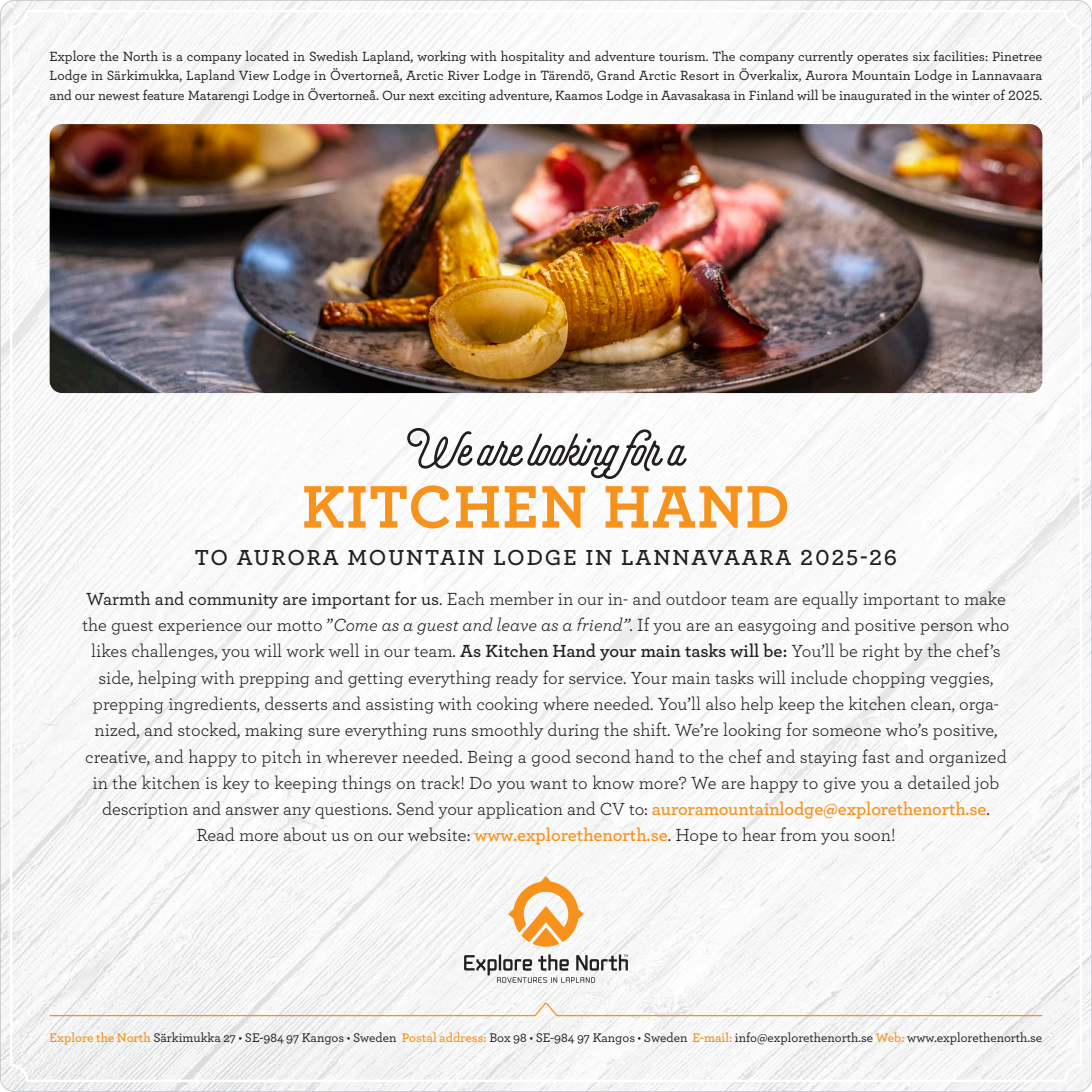
<style>
.page{position:relative;width:1092px;height:1092px;background:#fff}
.page>*{position:absolute;margin:0;border:0;box-sizing:border-box;transform-origin:0 0}
.t1{font:700 63px "Archer";letter-spacing:.02em;color:#f7931d}
.t2{font:900 51.98px "Selfie";color:#231f20}
.t3{font:600 22.75px "Archer";letter-spacing:.08em;color:#231f20}
.t4{font:18.38px/26.2px "Archer";color:#231f20;text-align:center}
.t5{font:500 14px/19.6px "Archer";letter-spacing:-.005em;color:#231f20;text-align:justify}
.t6{font:500 13.12px "Archer";color:#231f20}
.s1{font-weight:500}
.s2{font-style:italic}
.s3{font-weight:600}
.s4{font-weight:600;color:#f7931d}
</style>
<div class="page">
<img style="left:0;top:0;width:1091px;height:1091px">
<svg style="left:508px;top:876px;width:75px;height:70px"></svg>
<svg style="left:464px;top:954px;width:164px;height:28px"></svg>
<svg style="left:50px;top:1002px;width:992px;height:14px"></svg>
<img style="left:50px;top:124px;width:992px;height:269px">
<p class="t5" style="left:50px;top:46px;width:994px">Explore the North is a company located in Swedish Lapland, working with hospitality and adventure tourism. The company currently operates six facilities: Pinetree Lodge in Särkimukka, Lapland View Lodge in Övertorneå, Arctic River Lodge in Tärendö, Grand Arctic Resort in Överkalix, Aurora Mountain Lodge in Lannavaara and our newest feature Matarengi Lodge in Övertorneå. Our next exciting adventure, Kaamos Lodge in Aavasakasa in Finland will be inaugurated in the winter of 2025.</p>
<p class="t2" style="left:407px;top:417px;width:279px">We are looking for a</p>
<p class="t1" style="left:302px;top:457px;width:489px">KITCHEN HAND</p>
<p class="t3" style="left:195px;top:540px;width:703px">TO AURORA MOUNTAIN LODGE IN LANNAVAARA 2025-26</p>
<p class="t4" style="left:82px;top:584px;width:928px"><span class="s1">Warmth and community are important for us</span>. Each member in our in- and outdoor team are equally important to make the guest experience our motto ”<span class="s2">Come as a guest and leave as a friend”</span>. If you are an easygoing and positive person who likes challenges, you will work well in our team. <span class="s3">As Kitchen Hand your main tasks will be:</span> You’ll be right by the chef’s side, helping with prepping and getting everything ready for service. Your main tasks will include chopping veggies, prepping ingredients, desserts and assisting with cooking where needed. You’ll also help keep the kitchen clean, orga&shy;nized, and stocked, making sure everything runs smoothly during the shift. We’re looking for someone who’s positive, creative, and happy to pitch in wherever needed. Being a good second hand to the chef and staying fast and organized in the kitchen is key to keeping things on track! Do you want to know more? We are happy to give you a detailed job description and answer any questions. Send your application and CV to: <span class="s4">auroramountainlodge@explorethenorth.se</span>.</p>
<p class="t4" style="left:196px;top:821px;width:700px">Read more about us on our website: <span class="s4">www.explorethenorth.se</span>. Hope to hear from you soon!</p>
<p class="t6" style="left:50px;top:1028px;width:994px"><span class="s4">Explore the North</span> Särkimukka 27 • SE-984 97 Kangos • Sweden <span class="s4">Postal address:</span> Box 98 • SE-984 97 Kangos • Sweden <span class="s4">E-mail:</span> info@explorethenorth.se <span class="s4">Web:</span> www.explorethenorth.se</p>
</div>
